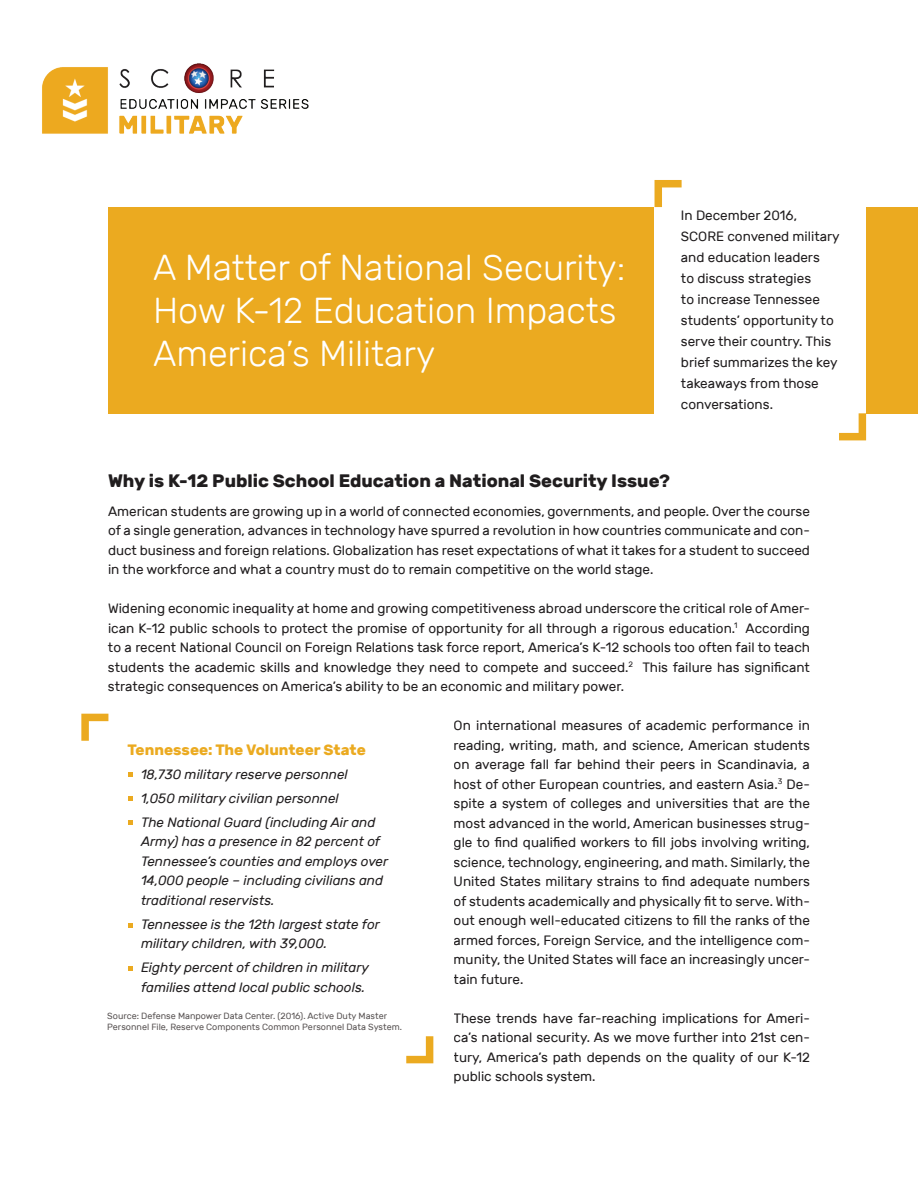
<style>
.page{position:relative;width:918px;height:1188px;background:#fff}
.page>*{position:absolute;margin:0;border:0;box-sizing:border-box;transform-origin:0 0}
.t1{font:300 36px/43.2px "Rubik";color:#fff}
.t2{font:700 18px "Rubik";color:#201d1e}
.t3{font:700 15px "Rubik";color:#ebaa20}
.t4{font:13.5px/19.5px "Rubik";color:#201d1e;text-align:justify}
.t5{font:italic 13.5px/19.5px "Rubik";color:#201d1e}
.t6{font:9px/10.8px "Rubik";color:#595454}
</style>
<div class="page">
<div style="left:108px;top:207px;width:810px;height:206px;background:#ebaa20"></div>
<div style="left:655px;top:180px;width:211px;height:260px;background:#fff"></div>
<svg style="left:655px;top:180px;width:27px;height:27px"></svg>
<svg style="left:839px;top:413px;width:27px;height:27px"></svg>
<svg style="left:81px;top:714px;width:27px;height:27px"></svg>
<svg style="left:406px;top:1036px;width:27px;height:27px"></svg>
<svg style="left:128px;top:773px;width:4px;height:4px"></svg>
<svg style="left:128px;top:820px;width:4px;height:5px"></svg>
<svg style="left:128px;top:796px;width:4px;height:5px"></svg>
<svg style="left:128px;top:923px;width:4px;height:4px"></svg>
<svg style="left:128px;top:966px;width:4px;height:4px"></svg>
<img style="left:42px;top:63px;width:267px;height:71px">
<h1 class="t1" style="left:153px;top:246px;width:474px">A Matter of National Security:<br>How K-12 Education Impacts<br>America’s Military</h1>
<p class="t4" style="left:681px;top:205px;width:160px;line-height:21px;text-align:left">In December 2016,<br>SCORE convened military and education leaders<br>to discuss strategies<br>to increase Tennessee students’ opportunity to serve their country. This brief summarizes the key takeaways from those conversations.</p>
<h2 class="t2" style="left:108px;top:470px;width:564px">Why is K-12 Public School Education a National Security Issue?</h2>
<p class="t4" style="left:108px;top:502px;width:704px">American students are growing up in a world of connected economies, governments, and people. Over the course of a single generation, advances in technology have spurred a revolution in how countries communicate and con&shy;duct business and foreign relations. Globalization has reset expectations of what it takes for a student to succeed in the workforce and what a country must do to remain competitive on the world stage.</p>
<p class="t4" style="left:108px;top:599px;width:704px">Widening economic inequality at home and growing competitiveness abroad underscore the critical role of Amer&shy;ican K-12 public schools to protect the promise of opportunity for all through a rigorous education.<sup>1</sup> According to a recent National Council on Foreign Relations task force report, America’s K-12 schools too often fail to teach students the academic skills and knowledge they need to compete and succeed.<sup>2</sup> This failure has significant strategic consequences on America’s ability to be an economic and military power.</p>
<p class="t4" style="left:454px;top:716px;width:358px">On international measures of academic performance in reading, writing, math, and science, American students on average fall far behind their peers in Scandinavia, a host of other European countries, and eastern Asia.<sup>3</sup> De&shy;spite a system of colleges and universities that are the most advanced in the world, American businesses strug&shy;gle to find qualified workers to fill jobs involving writing, science, technology, engineering, and math. Similarly, the United States military strains to find adequate numbers of students academically and physically fit to serve. With&shy;out enough well-educated citizens to fill the ranks of the armed forces, Foreign Service, and the intelligence com&shy;munity, the United States will face an increasingly uncer&shy;tain future.</p>
<p class="t4" style="left:454px;top:1009px;width:358px">These trends have far-reaching implications for Ameri&shy;ca’s national security. As we move further into 21st cen&shy;tury, America’s path depends on the quality of our K-12 public schools system.</p>
<p class="t3" style="left:128px;top:741px;width:240px">Tennessee: The Volunteer State</p>
<p class="t5" style="left:128px;top:765px;width:222px">• 18,730 military reserve personnel</p>
<p class="t5" style="left:128px;top:789px;width:213px">• 1,050 military civilian personnel</p>
<p class="t5" style="left:141px;top:813px;width:249px;text-indent:-14px">• The National Guard (including Air and Army) has a presence in 82 percent of Tennessee’s counties and employs over 14,000 people – including civilians and traditional reservists.</p>
<p class="t5" style="left:141px;top:915px;width:240px;text-indent:-14px">• Tennessee is the 12th largest state for military children, with 39,000.</p>
<p class="t5" style="left:141px;top:958px;width:230px;text-indent:-14px">• Eighty percent of children in military families attend local public schools.</p>
<p class="t6" style="left:107px;top:1010px;width:296px">Source: Defense Manpower Data Center. (2016). Active Duty Master<br>Personnel File, Reserve Components Common Personnel Data System.</p>
</div>
